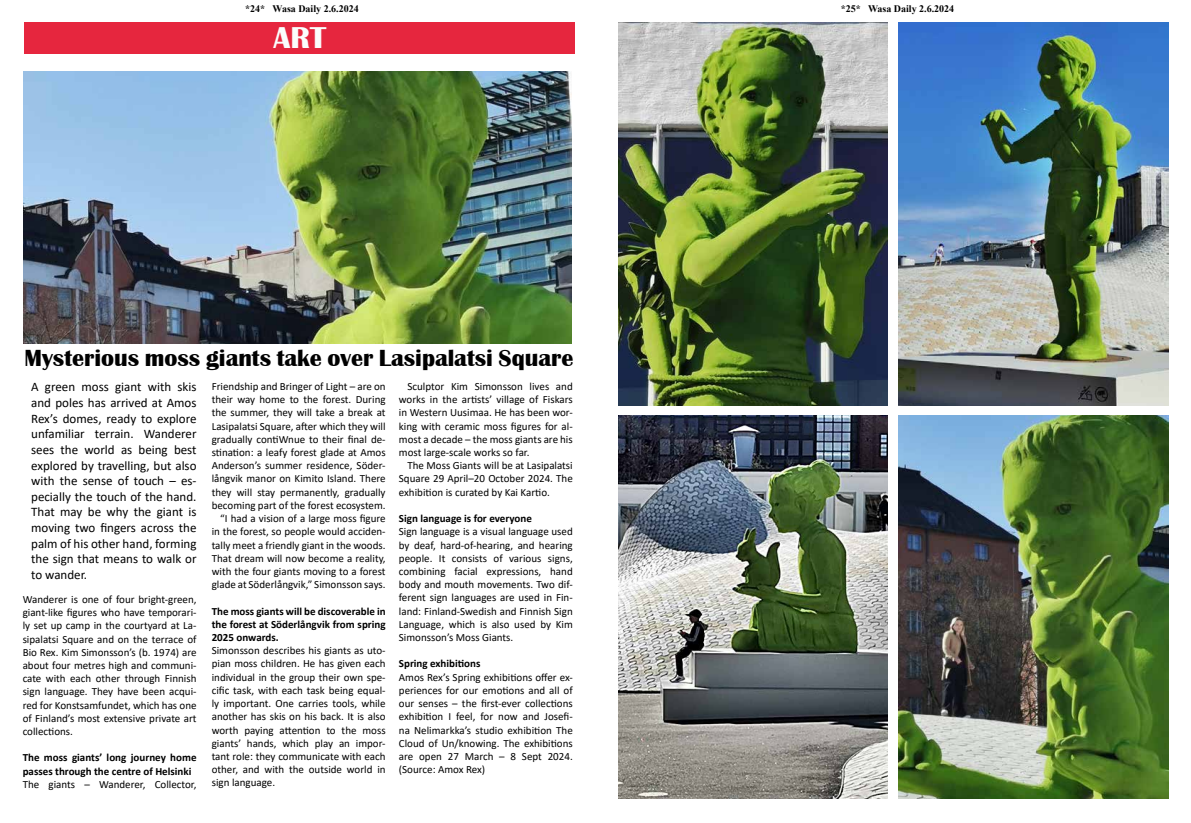
<style>
.page{position:relative;width:1191px;height:823px;background:#fff}
.page>*{position:absolute;margin:0;border:0;box-sizing:border-box;transform-origin:0 0}
.t1{font:700 31px "Britannic";color:#fbfdfc}
.t2{font:700 24px "Britannic";color:#000}
.t3{font:13px/15.6px "Calibri";color:#000;text-align:justify}
.t4{font:11px/13.2px "Calibri";color:#000;text-align:justify}
.t5{font:700 11px/13.2px "Calibri";color:#000}
.t6{font:700 10px "Times New Roman";color:#000}
</style>
<div class="page">
<img style="left:618px;top:23px;width:269px;height:382px">
<img style="left:618px;top:415px;width:269px;height:382px">
<img style="left:899px;top:415px;width:269px;height:382px">
<img style="left:899px;top:23px;width:269px;height:382px">
<img style="left:24px;top:72px;width:547px;height:271px">
<div style="left:24px;top:23px;width:551px;height:31px;background:#e6263e"></div>
<p class="t6" style="left:245px;top:2px;width:115px">*24* Wasa Daily 2.6.2024</p>
<p class="t6" style="left:840px;top:2px;width:115px">*25* Wasa Daily 2.6.2024</p>
<h1 class="t1" style="left:274px;top:20px;width:54px">ART</h1>
<h2 class="t2" style="left:24px;top:344px;width:550px">Mysterious moss giants take over Lasipalatsi Square</h2>
<p class="t3" style="left:31px;top:379px;width:167px">A green moss giant with skis and poles has arrived at Amos Rex’s domes, ready to explore unfamiliar terrain. Wanderer sees the world as being best explored by travelling, but also with the sense of touch – es&shy;pecially the touch of the hand.<br>That may be why the giant is moving two fingers across the palm of his other hand, forming the sign that means to walk or to wander.</p>
<p class="t4" style="left:23px;top:592px;width:175px">Wanderer is one of four bright-green, giant-like figures who have temporari&shy;ly set up camp in the courtyard at La&shy;sipalatsi Square and on the terrace of Bio Rex. Kim Simonsson’s (b. 1974) are about four metres high and communi&shy;cate with each other through Finnish sign language. They have been acqui&shy;red for Konstsamfundet, which has one of Finland’s most extensive private art collections.</p>
<p class="t5" style="left:23px;top:750px;width:175px">The moss giants’ long journey home passes through the centre of Helsinki</p>
<p class="t4" style="left:23px;top:776px;width:175px">The giants – Wanderer, Collector,</p>
<p class="t4" style="left:212px;top:379px;width:175px;text-align:right">Friendship and Bringer of Light – are on their way home to the forest. During the summer, they will take a break at Lasipalatsi Square, after which they will gradually contiWnue to their final de&shy;stination: a leafy forest glade at Amos Anderson’s summer residence, Söder&shy;långvik manor on Kimito Island. There they will stay permanently, gradually becoming part of the forest ecosystem. “I had a vision of a large moss figure in the forest, so people would acciden&shy;tally meet a friendly giant in the woods.<br>That dream will now become a reality, with the four giants moving to a forest glade at Söderlångvik,” Simonsson says.</p>
<p class="t5" style="left:212px;top:604px;width:175px;text-align:justify">The moss giants will be discoverable in the forest at Söderlångvik from spring 2025 onwards.</p>
<p class="t4" style="left:212px;top:643px;width:175px">Simonsson describes his giants as uto&shy;pian moss children. He has given each individual in the group their own spe&shy;cific task, with each task being equal&shy;ly important. One carries tools, while another has skis on his back. It is also worth paying attention to the moss giants’ hands, which play an impor&shy;tant role: they communicate with each other, and with the outside world in sign language.</p>
<p class="t4" style="left:399px;top:379px;width:175px;text-indent:9px">Sculptor Kim Simonsson lives and works in the artists’ village of Fiskars in Western Uusimaa. He has been wor&shy;king with ceramic moss figures for al&shy;most a decade – the moss giants are his most large-scale works so far.</p>
<p class="t4" style="left:399px;top:458px;width:175px;text-indent:9px">The Moss Giants will be at Lasipalatsi Square 29 April–20 October 2024. The exhibition is curated by Kai Kartio.</p>
<p class="t5" style="left:399px;top:511px;width:134px">Sign language is for everyone</p>
<p class="t4" style="left:399px;top:524px;width:175px">Sign language is a visual language used by deaf, hard-of-hearing, and hearing people. It consists of various signs, combining facial expressions, hand body and mouth movements. Two dif&shy;ferent sign languages are used in Fin&shy;land: Finland-Swedish and Finnish Sign Language, which is also used by Kim Simonsson’s Moss Giants.</p>
<p class="t5" style="left:399px;top:656px;width:83px">Spring exhibitions</p>
<p class="t4" style="left:399px;top:669px;width:175px">Amos Rex’s Spring exhibitions offer ex&shy;periences for our emotions and all of our senses – the first-ever collections exhibition I feel, for now and Josefi&shy;na Nelimarkka’s studio exhibition The Cloud of Un/knowing. The exhibitions are open 27 March – 8 Sept 2024. (Source: Amox Rex)</p>
</div>
